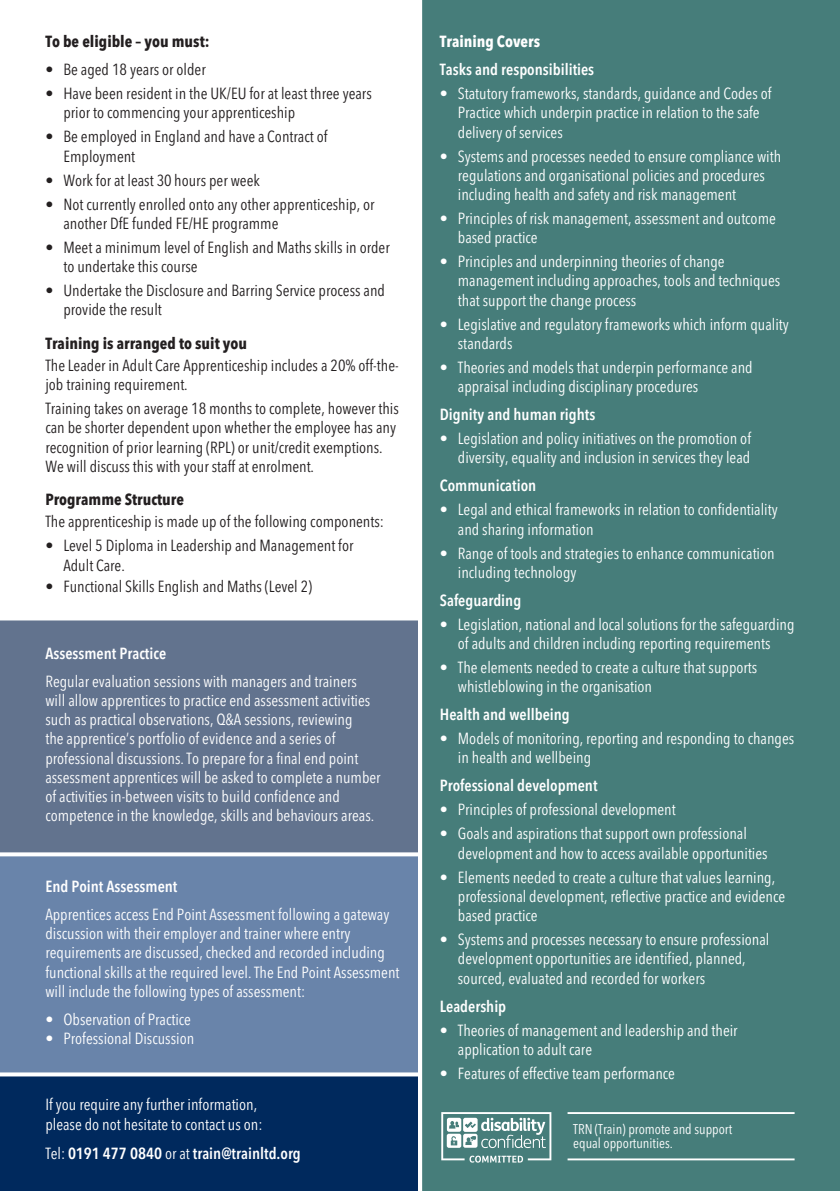
<style>
.page{position:relative;width:840px;height:1191px;background:#fff}
.page>*{position:absolute;margin:0;border:0;box-sizing:border-box;transform-origin:0 0}
.t1{font:condensed 16px/19.2px "Avenir Next";color:#fff}
.t2{font:condensed 16px/19.2px "Avenir Next";color:#231f20}
.t3{font:600 condensed 16px "Avenir Next";color:#fff}
.t4{font:700 condensed 16px "Avenir Next";color:#231f20}
.t5{font:700 condensed 16px "Avenir Next";color:#fff}
.t6{font:condensed 14px/14px "Avenir Next";color:#fff}
.s1{font-weight:400}
</style>
<div class="page">
<div style="left:422px;top:0;width:417px;height:1191px;background:#467d7a"></div>
<div style="left:0;top:856px;width:418px;height:214px;background:#6984aa"></div>
<div style="left:0;top:620px;width:418px;height:233px;background:#62738e"></div>
<div style="left:0;top:1070px;width:424px;height:121px;background:#00295d"></div>
<svg style="left:441px;top:1112px;width:110px;height:50px"></svg>
<hr style="left:567px;top:1112px;width:227px;height:2px;background:#fff">
<hr style="left:567px;top:1158px;width:227px;height:2px;background:#fff">
<p class="t4" style="left:45px;top:32px;width:165px">To be eligible – you must:</p>
<p class="t2" style="left:45px;top:60px;width:162px">• Be aged 18 years or older</p>
<p class="t2" style="left:63px;top:84px;width:310px;text-indent:-18px">• Have been resident in the UK/EU for at least three years prior to commencing your apprenticeship</p>
<p class="t2" style="left:63px;top:127px;width:265px;text-indent:-18px">• Be employed in England and have a Contract of<br>Employment</p>
<p class="t2" style="left:45px;top:170px;width:216px">• Work for at least 30 hours per week</p>
<p class="t2" style="left:63px;top:194px;width:312px;text-indent:-18px">• Not currently enrolled onto any other apprenticeship, or another DfE funded FE/HE programme</p>
<p class="t2" style="left:63px;top:238px;width:327px;text-indent:-18px">• Meet a minimum level of English and Maths skills in order to undertake this course</p>
<p class="t2" style="left:63px;top:281px;width:323px;text-indent:-18px">• Undertake the Disclosure and Barring Service process and provide the result</p>
<p class="t4" style="left:45px;top:333px;width:203px">Training is arranged to suit you</p>
<p class="t2" style="left:45px;top:356px;width:354px">The Leader in Adult Care Apprenticeship includes a 20% off-the&shy;job training requirement.</p>
<p class="t2" style="left:45px;top:399px;width:355px">Training takes on average 18 months to complete, however this can be shorter dependent upon whether the employee has any recognition of prior learning (RPL) or unit/credit exemptions.<br>We will discuss this with your staff at enrolment.</p>
<p class="t4" style="left:45px;top:490px;width:140px">Programme Structure</p>
<p class="t2" style="left:45px;top:512px;width:340px">The apprenticeship is made up of the following components:</p>
<p class="t2" style="left:63px;top:536px;width:291px;text-indent:-18px">• Level 5 Diploma in Leadership and Management for<br>Adult Care.</p>
<p class="t2" style="left:45px;top:577px;width:268px">• Functional Skills English and Maths (Level 2)</p>
<p class="t3" style="left:45px;top:643px;width:122px">Assessment Practice</p>
<p class="t1" style="left:45px;top:671px;width:336px">Regular evaluation sessions with managers and trainers will allow apprentices to practice end assessment activities such as practical observations, Q&amp;A sessions, reviewing<br>the apprentice’s portfolio of evidence and a series of professional discussions. To prepare for a final end point assessment apprentices will be asked to complete a number of activities in-between visits to build confidence and competence in the knowledge, skills and behaviours areas.</p>
<p class="t3" style="left:45px;top:876px;width:133px">End Point Assessment</p>
<p class="t1" style="left:45px;top:904px;width:355px">Apprentices access End Point Assessment following a gateway discussion with their employer and trainer where entry requirements are discussed, checked and recorded including functional skills at the required level. The End Point Assessment will include the following types of assessment:</p>
<p class="t1" style="left:45px;top:1009px;width:147px">• Observation of Practice</p>
<p class="t1" style="left:45px;top:1028px;width:150px">• Professional Discussion</p>
<p class="t1" style="left:45px;top:1095px;width:219px">If you require any further information, please do not hesitate to contact us on:</p>
<p class="t3" style="left:45px;top:1143px;width:257px"><span class="s1">Tel:</span> 0191 477 0840 <span class="s1">or at</span> train@trainltd.org</p>
<p class="t5" style="left:439px;top:32px;width:102px">Training Covers</p>
<p class="t3" style="left:439px;top:60px;width:156px">Tasks and responsibilities</p>
<p class="t1" style="left:457px;top:84px;width:315px;text-indent:-18px">• Statutory frameworks, standards, guidance and Codes of<br>Practice which underpin practice in relation to the safe delivery of services</p>
<p class="t1" style="left:457px;top:146px;width:324px;text-indent:-18px">• Systems and processes needed to ensure compliance with regulations and organisational policies and procedures including health and safety and risk management</p>
<p class="t1" style="left:457px;top:209px;width:319px;text-indent:-18px">• Principles of risk management, assessment and outcome based practice</p>
<p class="t1" style="left:457px;top:252px;width:323px;text-indent:-18px">• Principles and underpinning theories of change management including approaches, tools and techniques that support the change process</p>
<p class="t1" style="left:457px;top:314px;width:332px;text-indent:-18px">• Legislative and regulatory frameworks which inform quality standards</p>
<p class="t1" style="left:457px;top:358px;width:296px;text-indent:-18px">• Theories and models that underpin performance and appraisal including disciplinary procedures</p>
<p class="t3" style="left:439px;top:405px;width:157px">Dignity and human rights</p>
<p class="t1" style="left:439px;top:429px;width:312px;text-align:right">• Legislation and policy initiatives on the promotion of diversity, equality and inclusion in services they lead</p>
<p class="t3" style="left:439px;top:476px;width:98px">Communication</p>
<p class="t1" style="left:457px;top:500px;width:321px;text-indent:-18px">• Legal and ethical frameworks in relation to confidentiality and sharing information</p>
<p class="t1" style="left:457px;top:543px;width:318px;text-indent:-18px">• Range of tools and strategies to enhance communication including technology</p>
<p class="t3" style="left:439px;top:590px;width:83px">Safeguarding</p>
<p class="t1" style="left:439px;top:614px;width:356px;text-align:center">• Legislation, national and local solutions for the safeguarding of adults and children including reporting requirements</p>
<p class="t1" style="left:457px;top:658px;width:301px;text-indent:-18px">• The elements needed to create a culture that supports whistleblowing in the organisation</p>
<p class="t3" style="left:439px;top:705px;width:131px">Health and wellbeing</p>
<p class="t1" style="left:457px;top:729px;width:338px;text-indent:-18px">• Models of monitoring, reporting and responding to changes in health and wellbeing</p>
<p class="t3" style="left:439px;top:776px;width:159px">Professional development</p>
<p class="t1" style="left:439px;top:800px;width:237px">• Principles of professional development</p>
<p class="t1" style="left:457px;top:824px;width:311px;text-indent:-18px">• Goals and aspirations that support own professional development and how to access available opportunities</p>
<p class="t1" style="left:457px;top:867px;width:329px;text-indent:-18px">• Elements needed to create a culture that values learning, professional development, reflective practice and evidence based practice</p>
<p class="t1" style="left:457px;top:930px;width:313px;text-indent:-18px">• Systems and processes necessary to ensure professional development opportunities are identified, planned, sourced, evaluated and recorded for workers</p>
<p class="t3" style="left:439px;top:996px;width:68px">Leadership</p>
<p class="t1" style="left:457px;top:1020px;width:281px;text-indent:-18px">• Theories of management and leadership and their application to adult care</p>
<p class="t1" style="left:439px;top:1063px;width:236px">• Features of effective team performance</p>
<p class="t6" style="left:573px;top:1122px;width:160px">TRN (Train) promote and support equal opportunities.</p>
</div>
